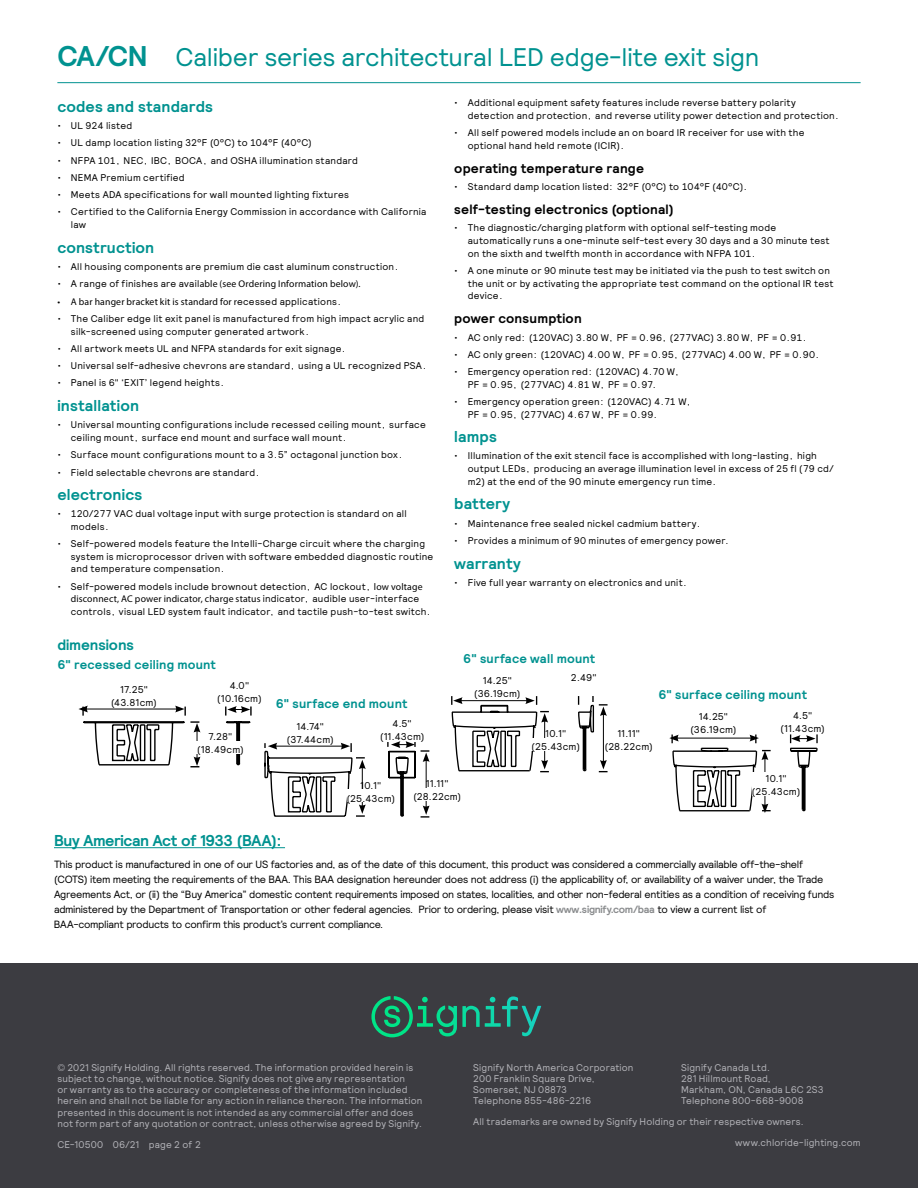
<style>
.page{position:relative;width:918px;height:1188px;background:#fff}
.page>*{position:absolute;margin:0;border:0;box-sizing:border-box;transform-origin:0 0}
.t1{font:25.5px "Signify Relative";letter-spacing:-.01em;color:#009290}
.t2{font:700 15.75px "Signify Relative";letter-spacing:.01em;color:#009290}
.t3{font:700 15.75px "Signify Relative";letter-spacing:-.025em;color:#009290}
.t4{font:700 15px "Signify Relative";letter-spacing:-.005em;color:#009290}
.t5{font:700 13.5px "Signify Relative";letter-spacing:.015em;color:#000}
.t6{font:700 12.75px "Signify Relative";letter-spacing:.015em;color:#009290}
.t7{font:10.5px/15px "Signify Relative";letter-spacing:-.03em;color:#000}
.t8{font:9.9px/12.8px "Signify Relative";letter-spacing:.025em;color:#000;text-align:center}
.t9{font:9.75px/12.8px "Signify Relative";letter-spacing:.025em;color:#000}
.t10{font:9.75px/11.2px "Signify Relative";letter-spacing:.015em;color:#b4b4b9}
.t11{font:9.75px "Myriad Pro";letter-spacing:.015em;color:#000}
.s1{font-weight:700;font-size:28.5px}
.s2{font-family:"Signify Relative"}
.s3{font-family:"Myriad Pro"}
.s4{font-weight:700;color:#8a8c8e}
</style>
<div class="page">
<svg style="left:78px;top:706px;width:174px;height:61px"></svg>
<div style="left:192px;top:741px;width:24px;height:13px;background:#fff"></div>
<div style="left:220px;top:741px;width:25px;height:13px;background:#fff"></div>
<svg style="left:264px;top:741px;width:166px;height:77px"></svg>
<div style="left:414px;top:788px;width:24px;height:13px;background:#fff"></div>
<svg style="left:451px;top:696px;width:157px;height:76px"></svg>
<div style="left:531px;top:738px;width:25px;height:13px;background:#fff"></div>
<svg style="left:669px;top:734px;width:149px;height:79px"></svg>
<div style="left:752px;top:772px;width:48px;height:24px;background:#fff"></div>
<hr style="left:57px;top:82px;width:804px;height:1px;background:#009290">
<div style="left:0;top:963px;width:918px;height:225px;background:#3c3c41"></div>
<svg style="left:371px;top:996px;width:167px;height:41px"></svg>
<hr style="left:54px;top:847px;width:231px;height:1px;background:#009290">
<h1 class="t1" style="left:57px;top:40px;width:703px"><span class="s1">CA/CN</span> Caliber series architectural LED edge-lite exit sign</h1>
<h2 class="t2" style="left:57px;top:96px;width:157px">codes and standards</h2>
<p class="t9" style="left:57px;top:119px;width:76px">• UL 924 listed</p>
<p class="t9" style="left:57px;top:136px;width:256px">• UL damp location listing 32°F (0°C) to 104°F (40°C)</p>
<p class="t9" style="left:57px;top:153px;width:302px">• NFPA 101, NEC, IBC, BOCA, and OSHA illumination standard</p>
<p class="t9" style="left:57px;top:171px;width:129px">• NEMA Premium certified</p>
<p class="t9" style="left:57px;top:188px;width:293px">• Meets ADA specifications for wall mounted lighting fixtures</p>
<p class="t9" style="left:71px;top:205px;width:357px;text-indent:-14px">• Certified to the California Energy Commission in accordance with California law</p>
<h2 class="t2" style="left:57px;top:237px;width:98px">construction</h2>
<p class="t9" style="left:57px;top:260px;width:344px">• All housing components are premium die cast aluminum construction.</p>
<p class="t11" style="left:57px;top:278px;width:305px"><span class="s2">• A range of finishes are avail</span>able (see Ordering Information below).</p>
<p class="t11" style="left:57px;top:295px;width:287px">• A bar hanger bracket kit is standard for r<span class="s2">ecessed applications.</span></p>
<p class="t9" style="left:71px;top:312px;width:355px;text-indent:-14px">• The Caliber edge lit exit panel is manufactured from high impact acrylic and silk-screened using computer generated artwork.</p>
<p class="t9" style="left:57px;top:342px;width:291px">• All artwork meets UL and NFPA standards for exit signage.</p>
<p class="t9" style="left:57px;top:359px;width:372px">• Universal self-adhesive chevrons are standard, using a UL recognized PSA.</p>
<p class="t9" style="left:57px;top:376px;width:170px">• Panel is 6" ‘EXIT’ legend heights.</p>
<h2 class="t2" style="left:57px;top:395px;width:83px">installation</h2>
<p class="t9" style="left:71px;top:418px;width:356px;text-indent:-14px">• Universal mounting configurations include recessed ceiling mount, surface ceiling mount, surface end mount and surface wall mount.</p>
<p class="t9" style="left:57px;top:448px;width:348px">• Surface mount configurations mount to a 3.5” octagonal junction box.</p>
<p class="t9" style="left:57px;top:465px;width:205px">• Field selectable chevrons are standard.</p>
<h2 class="t2" style="left:57px;top:484px;width:87px">electronics</h2>
<p class="t9" style="left:71px;top:507px;width:337px;text-indent:-14px">• 120/277 VAC dual voltage input with surge protection is standard on all models.</p>
<p class="t9" style="left:71px;top:537px;width:364px;text-indent:-14px">• Self-powered models feature the Intelli-Charge circuit where the charging system is microprocessor driven with software embedded diagnostic routine and temperature compensation.</p>
<p class="t9" style="left:57px;top:579px;width:367px">• Self-powered models include brownout detection, AC lockout, <span class="s3">low voltage</span></p>
<p class="t11" style="left:71px;top:593px;width:350px">disconnect, AC power indicator, charge status <span class="s2">indicator, audible user-interface</span></p>
<p class="t9" style="left:71px;top:605px;width:363px">controls, visual LED system fault indicator, and tactile push-to-test switch.</p>
<h3 class="t4" style="left:57px;top:635px;width:78px">dimensions</h3>
<h3 class="t6" style="left:57px;top:657px;width:160px">6" recessed ceiling mount</h3>
<p class="t8" style="left:111px;top:683px;width:47px">17.25" (43.81cm)</p>
<p class="t8" style="left:217px;top:679px;width:46px">4.0" (10.16cm)</p>
<p class="t8" style="left:197px;top:730px;width:48px">7.28" (18.49cm)</p>
<h3 class="t6" style="left:276px;top:695px;width:133px">6" surface end mount</h3>
<p class="t8" style="left:287px;top:720px;width:48px">14.74" (37.44cm)</p>
<p class="t8" style="left:380px;top:717px;width:46px">4.5" (11.43cm)</p>
<p class="t9" style="left:468px;top:96px;width:374px;text-indent:-14px">• Additional equipment safety features include reverse battery polarity detection and protection, and reverse utility power detection and protection.</p>
<p class="t9" style="left:468px;top:126px;width:338px;text-indent:-14px">• All self powered models include an on board IR receiver for use with the optional hand held remote (ICIR).</p>
<h3 class="t5" style="left:454px;top:159px;width:191px">operating temperature range</h3>
<p class="t9" style="left:454px;top:180px;width:296px">• Standard damp location listed: 32°F (0°C) to 104°F (40°C).</p>
<h3 class="t5" style="left:454px;top:200px;width:221px">self-testing electronics (optional)</h3>
<p class="t9" style="left:468px;top:221px;width:363px;text-indent:-14px">• The diagnostic/charging platform with optional self-testing mode automatically runs a one-minute self-test every 30 days and a 30 minute test on the sixth and twelfth month in accordance with NFPA 101.</p>
<p class="t9" style="left:468px;top:264px;width:367px;text-indent:-14px">• A one minute or 90 minute test may be initiated via the push to test switch on the unit or by activating the appropriate test command on the optional IR test device.</p>
<h3 class="t5" style="left:454px;top:310px;width:129px">power consumption</h3>
<p class="t9" style="left:454px;top:330px;width:355px">• AC only red: (120VAC) 3.80 W, PF = 0.96, (277VAC) 3.80 W, PF = 0.91.</p>
<p class="t9" style="left:454px;top:348px;width:368px">• AC only green: (120VAC) 4.00 W, PF = 0.95, (277VAC) 4.00 W, PF = 0.90.</p>
<p class="t9" style="left:468px;top:365px;width:214px;text-indent:-14px">• Emergency operation red: (120VAC) 4.70 W,<br>PF = 0.95, (277VAC) 4.81 W, PF = 0.97.</p>
<p class="t9" style="left:468px;top:395px;width:226px;text-indent:-14px">• Emergency operation green: (120VAC) 4.71 W,<br>PF = 0.95, (277VAC) 4.67 W, PF = 0.99.</p>
<h2 class="t2" style="left:454px;top:426px;width:44px">lamps</h2>
<p class="t9" style="left:468px;top:449px;width:368px;text-indent:-14px">• Illumination of the exit stencil face is accomplished with long-lasting, high output LEDs, producing an average illumination level in excess of 25 fl (79 cd/ m2) at the end of the 90 minute emergency run time.</p>
<h2 class="t2" style="left:454px;top:493px;width:57px">battery</h2>
<p class="t9" style="left:454px;top:516px;width:249px">• Maintenance free sealed nickel cadmium battery.</p>
<p class="t9" style="left:454px;top:534px;width:278px">• Provides a minimum of 90 minutes of emergency power.</p>
<h2 class="t2" style="left:454px;top:553px;width:68px">warranty</h2>
<p class="t9" style="left:454px;top:576px;width:236px">• Five full year warranty on electronics and unit.</p>
<h3 class="t6" style="left:463px;top:650px;width:134px">6" surface wall mount</h3>
<p class="t8" style="left:474px;top:674px;width:48px">14.25" (36.19cm)</p>
<p class="t8" style="left:571px;top:671px;width:27px">2.49"</p>
<p class="t8" style="left:532px;top:727px;width:50px">10.1" (25.43cm)</p>
<h3 class="t6" style="left:658px;top:686px;width:150px">6" surface ceiling mount</h3>
<p class="t8" style="left:605px;top:727px;width:49px">11.11" (28.22cm)</p>
<p class="t8" style="left:690px;top:710px;width:48px">14.25" (36.19cm)</p>
<p class="t8" style="left:781px;top:709px;width:46px">4.5" (11.43cm)</p>
<p class="t8" style="left:347px;top:779px;width:50px">10.1" (25.43cm)</p>
<p class="t8" style="left:413px;top:777px;width:49px">11.11" (28.22cm)</p>
<p class="t8" style="left:752px;top:772px;width:50px">10.1" (25.43cm)</p>
<h2 class="t3" style="left:54px;top:830px;width:229px">Buy American Act of 1933 (BAA):</h2>
<p class="t7" style="left:54px;top:856px;width:782px">This product is manufactured in one of our US factories and, as of the date of this document, this product was considered a commercially available off-the-shelf (COTS) item meeting the requirements of the BAA. This BAA designation hereunder does not address (i) the applicability of, or availability of a waiver under, the Trade Agreements Act, or (ii) the “Buy America” domestic content requirements imposed on states, localities, and other non-federal entities as a condition of receiving funds administered by the Department of Transportation or other federal agencies. Prior to ordering, please visit <span class="s4">www.signify.com/baa</span> to view a current list of BAA-compliant products to confirm this product’s current compliance.</p>
<p class="t10" style="left:57px;top:1061px;width:367px">© 2021 Signify Holding. All rights reserved. The information provided herein is subject to change, without notice. Signify does not give any representation<br>or warranty as to the accuracy or completeness of the information included herein and shall not be liable for any action in reliance thereon. The information presented in this document is not intended as any commercial offer and does not form part of any quotation or contract, unless otherwise agreed by Signify.</p>
<p class="t10" style="left:57px;top:1139px;width:145px">CE-10500 06/21 page 2 of 2</p>
<p class="t10" style="left:473px;top:1061px;width:162px">Signify North America Corporation<br>200 Franklin Square Drive,<br>Somerset, NJ 08873<br>Telephone 855-486-2216</p>
<p class="t10" style="left:681px;top:1061px;width:144px">Signify Canada Ltd.<br>281 Hillmount Road,<br>Markham, ON, Canada L6C 2S3<br>Telephone 800-668-9008</p>
<p class="t10" style="left:735px;top:1111px;width:127px;line-height:21px;text-indent:-262px">All trademarks are owned by Signify Holding or their respective owners. www.chloride-lighting.com</p>
</div>
